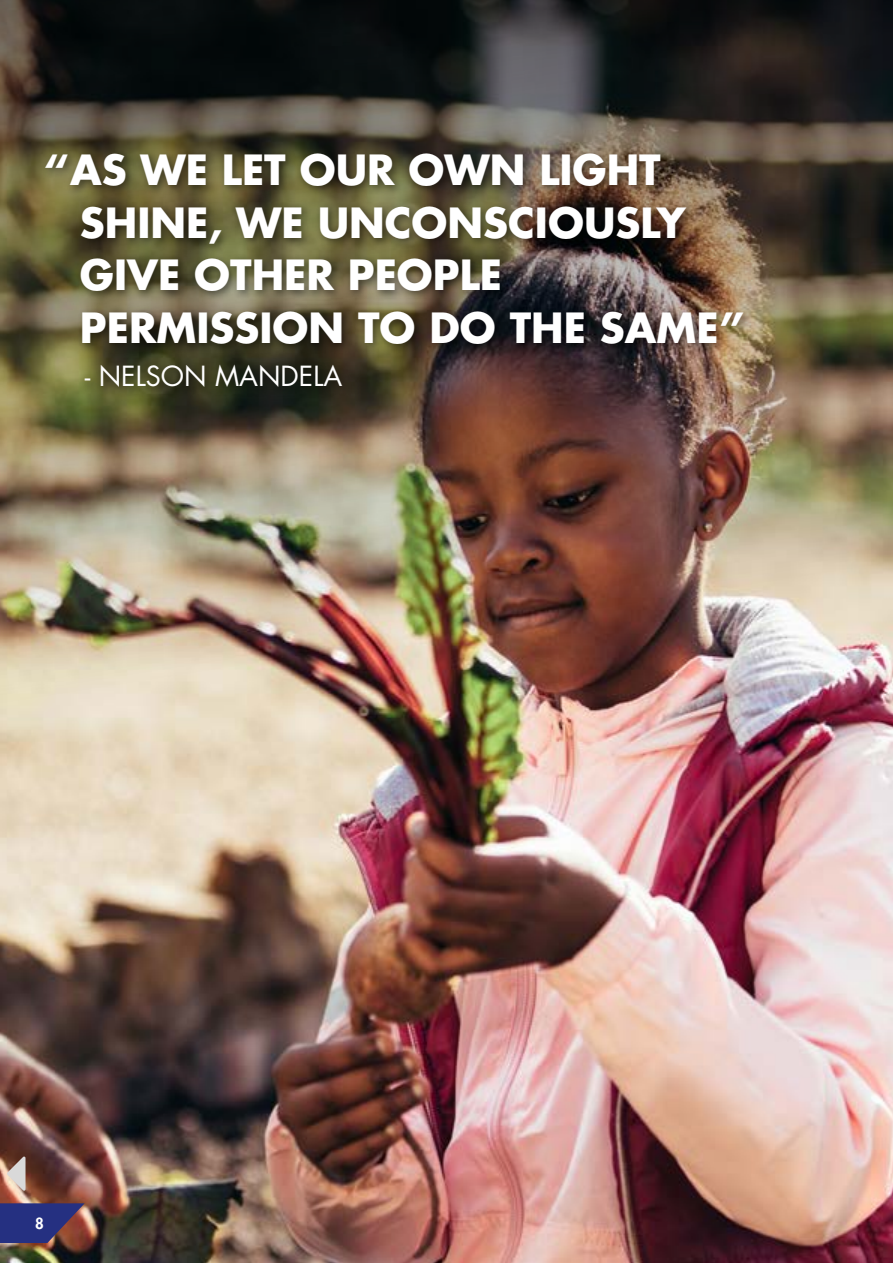
<style>
.page{position:relative;width:893px;height:1263px;background:#fff}
.page>*{position:absolute;margin:0;border:0;box-sizing:border-box;transform-origin:0 0}
.t1{font:700 40.5px/52.5px "Futura Std";color:#fff}
.t2{font:27px "Futura Std";color:#fff}
.t3{font:800 15px "Futura Std";color:#fff}
</style>
<div class="page">
<img style="left:0;top:742px;width:893px;height:521px">
<svg style="left:7px;top:1156px;width:19px;height:35px"></svg>
<svg style="left:0;top:1203px;width:85px;height:40px;background:#3e3770"></svg>
<img style="left:0;top:0;width:893px;height:742px">
<div style="left:41px;top:150px;width:713px;height:247px;background:#000;opacity:.55"></div>
<p class="t1" style="left:80px;top:143px;width:666px;text-indent:-35px">“AS WE LET OUR OWN LIGHT<br>SHINE, WE UNCONSCIOUSLY<br>GIVE OTHER PEOPLE<br>PERMISSION TO DO THE SAME”</p>
<p class="t2" style="left:85px;top:359px;width:259px">- NELSON MANDELA</p>
<p class="t3" style="left:35px;top:1213px;width:10px">8</p>
</div>
